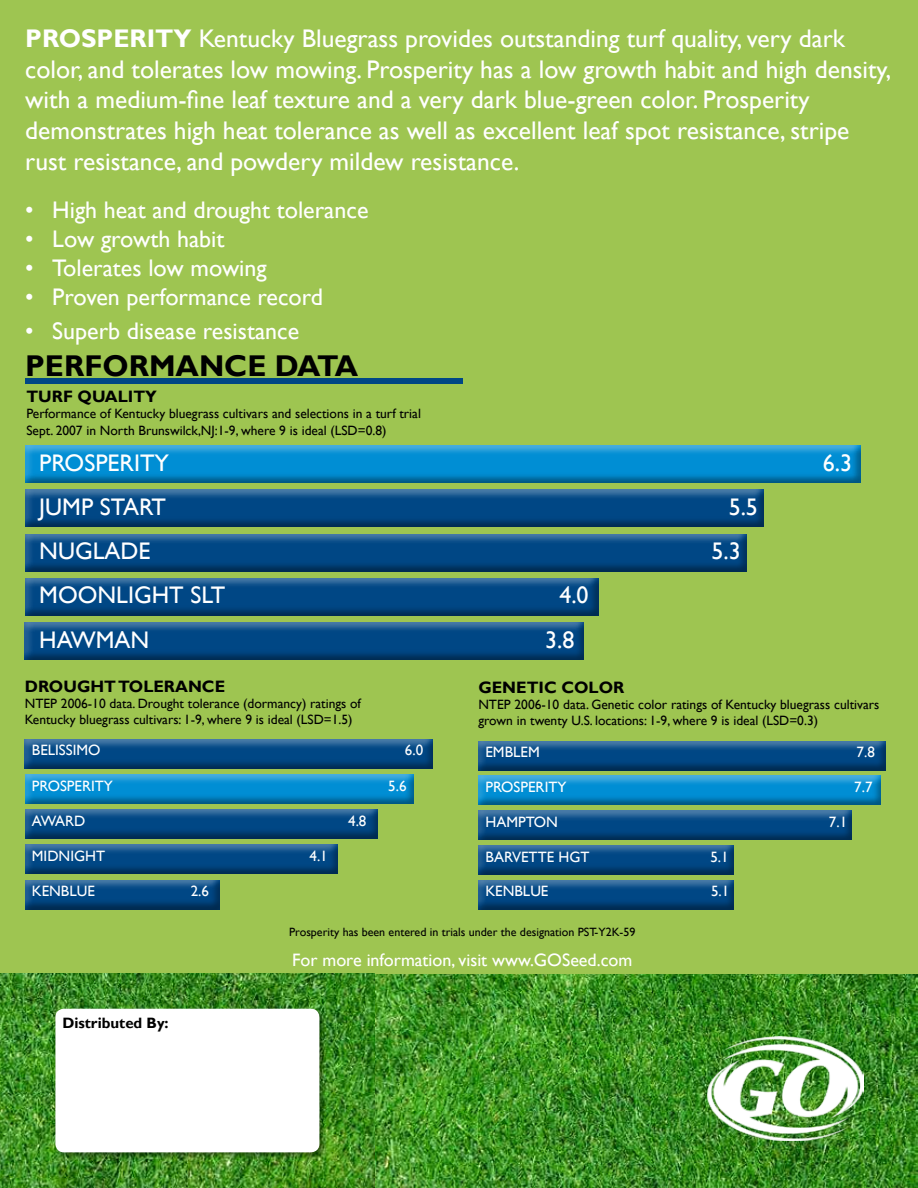
<style>
.page{position:relative;width:918px;height:1188px;background:#fff}
.page>*{position:absolute;margin:0;border:0;box-sizing:border-box;transform-origin:0 0}
.t1{font:700 30px "Gill Sans";color:#000}
.t2{font:25.5px/30.6px "Gill Sans";color:#fff}
.t3{font:24px "Gill Sans";color:#fff}
.t4{font:18px "Gill Sans";color:#fff}
.t5{font:700 16.5px "Gill Sans";color:#000}
.t6{font:15px "Gill Sans";color:#fff}
.t7{font:700 15px "Gill Sans";color:#000}
.t8{font:13.5px/16.2px "Gill Sans";color:#000}
.t9{font:12px "Gill Sans";color:#000}
.s1{font-weight:700}
</style>
<div class="page">
<img style="left:375px;top:973px;width:543px;height:215px">
<div style="left:0;top:0;width:918px;height:973px;background:#9ec551"></div>
<div style="left:25px;top:378px;width:438px;height:5px;background:#004785"></div>
<img style="left:707px;top:1037px;width:157px;height:103px">
<img style="left:0;top:973px;width:375px;height:215px">
<div style="left:53px;top:1007px;width:275px;height:154px;background:#000;opacity:.4"></div>
<div style="left:55px;top:1009px;width:264px;height:143px;background:#fff;border-radius:9px"></div>
<div style="left:24px;top:443px;width:837px;height:40px;background:#000;opacity:.4"></div>
<div style="left:24px;top:488px;width:739px;height:41px;background:#000;opacity:.4"></div>
<div style="left:24px;top:532px;width:723px;height:41px;background:#000;opacity:.4"></div>
<div style="left:24px;top:576px;width:574px;height:40px;background:#000;opacity:.4"></div>
<div style="left:24px;top:620px;width:561px;height:40px;background:#000;opacity:.4"></div>
<div style="left:24px;top:736px;width:411px;height:33px;background:#000;opacity:.4"></div>
<div style="left:24px;top:773px;width:391px;height:31px;background:#000;opacity:.4"></div>
<div style="left:24px;top:808px;width:355px;height:31px;background:#000;opacity:.4"></div>
<div style="left:24px;top:842px;width:316px;height:33px;background:#000;opacity:.4"></div>
<div style="left:24px;top:877px;width:198px;height:33px;background:#000;opacity:.4"></div>
<div style="left:477px;top:738px;width:411px;height:33px;background:#000;opacity:.4"></div>
<div style="left:477px;top:773px;width:406px;height:33px;background:#000;opacity:.4"></div>
<div style="left:477px;top:808px;width:377px;height:33px;background:#000;opacity:.4"></div>
<div style="left:477px;top:843px;width:260px;height:33px;background:#000;opacity:.4"></div>
<div style="left:477px;top:878px;width:260px;height:31px;background:#000;opacity:.4"></div>
<p class="t2" style="left:25px;top:24px;width:868px"><span class="s1">PROSPERITY</span> Kentucky Bluegrass provides outstanding turf quality, very dark color, and tolerates low mowing. Prosperity has a low growth habit and high density, with a medium-fine leaf texture and a very dark blue-green color. Prosperity demonstrates high heat tolerance as well as excellent leaf spot resistance, stripe rust resistance, and powdery mildew resistance.</p>
<h3 class="t3" style="left:25px;top:196px;width:345px">• High heat and drought tolerance</h3>
<h3 class="t3" style="left:25px;top:225px;width:201px">• Low growth habit</h3>
<h3 class="t3" style="left:25px;top:254px;width:243px">• Tolerates low mowing</h3>
<h3 class="t3" style="left:25px;top:283px;width:299px">• Proven performance record</h3>
<h3 class="t3" style="left:25px;top:317px;width:276px">• Superb disease resistance</h3>
<h1 class="t1" style="left:25px;top:347px;width:335px">PERFORMANCE DATA</h1>
<p class="t5" style="left:26px;top:387px;width:132px">TURF QUALITY</p>
<p class="t8" style="left:26px;top:406px;width:396px">Performance of Kentucky bluegrass cultivars and selections in a turf trial<br>Sept. 2007 in North Brunswilck,NJ:1-9, where 9 is ideal (LSD=0.8)</p>
<h3 class="t3" style="left:39px;top:448px;width:131px">PROSPERITY</h3>
<h3 class="t3" style="left:823px;top:448px;width:31px">6.3</h3>
<h3 class="t3" style="left:39px;top:493px;width:128px">JUMP START</h3>
<h3 class="t3" style="left:729px;top:493px;width:31px">5.5</h3>
<h3 class="t3" style="left:39px;top:537px;width:113px">NUGLADE</h3>
<h3 class="t3" style="left:712px;top:537px;width:31px">5.3</h3>
<h3 class="t3" style="left:39px;top:581px;width:188px">MOONLIGHT SLT</h3>
<h3 class="t3" style="left:559px;top:581px;width:31px">4.0</h3>
<h3 class="t3" style="left:39px;top:626px;width:112px">HAWMAN</h3>
<h3 class="t3" style="left:545px;top:626px;width:31px">3.8</h3>
<p class="t5" style="left:25px;top:676px;width:202px">DROUGHT TOLERANCE</p>
<p class="t8" style="left:25px;top:695px;width:338px">NTEP 2006-10 data. Drought tolerance (dormancy) ratings of<br>Kentucky bluegrass cultivars: 1-9, where 9 is ideal (LSD=1.5)</p>
<p class="t6" style="left:32px;top:742px;width:70px">BELISSIMO</p>
<p class="t6" style="left:405px;top:742px;width:20px">6.0</p>
<p class="t6" style="left:32px;top:777px;width:83px">PROSPERITY</p>
<p class="t6" style="left:388px;top:777px;width:20px">5.6</p>
<p class="t6" style="left:32px;top:812px;width:55px">AWARD</p>
<p class="t6" style="left:348px;top:812px;width:20px">4.8</p>
<p class="t6" style="left:32px;top:847px;width:75px">MIDNIGHT</p>
<p class="t6" style="left:310px;top:847px;width:20px">4.1</p>
<p class="t6" style="left:32px;top:882px;width:64px">KENBLUE</p>
<p class="t6" style="left:191px;top:882px;width:20px">2.6</p>
<p class="t5" style="left:478px;top:677px;width:147px">GENETIC COLOR</p>
<p class="t8" style="left:478px;top:697px;width:402px">NTEP 2006-10 data. Genetic color ratings of Kentucky bluegrass cultivars grown in twenty U.S. locations: 1-9, where 9 is ideal (LSD=0.3)</p>
<p class="t6" style="left:485px;top:744px;width:56px">EMBLEM</p>
<p class="t6" style="left:857px;top:744px;width:20px">7.8</p>
<p class="t6" style="left:485px;top:778px;width:83px">PROSPERITY</p>
<p class="t6" style="left:854px;top:778px;width:20px">7.7</p>
<p class="t6" style="left:485px;top:813px;width:74px">HAMPTON</p>
<p class="t6" style="left:829px;top:813px;width:20px">7.1</p>
<p class="t6" style="left:485px;top:848px;width:106px">BARVETTE HGT</p>
<p class="t6" style="left:710px;top:848px;width:20px">5.1</p>
<p class="t6" style="left:485px;top:883px;width:64px">KENBLUE</p>
<p class="t6" style="left:711px;top:883px;width:20px">5.1</p>
<p class="t7" style="left:62px;top:1014px;width:108px">Distributed By:</p>
<p class="t9" style="left:289px;top:925px;width:348px">Prosperity has been entered in trials under the designation PST-Y2K-59</p>
<h3 class="t4" style="left:292px;top:950px;width:342px">For more information, visit www.GOSeed.com</h3>
</div>
